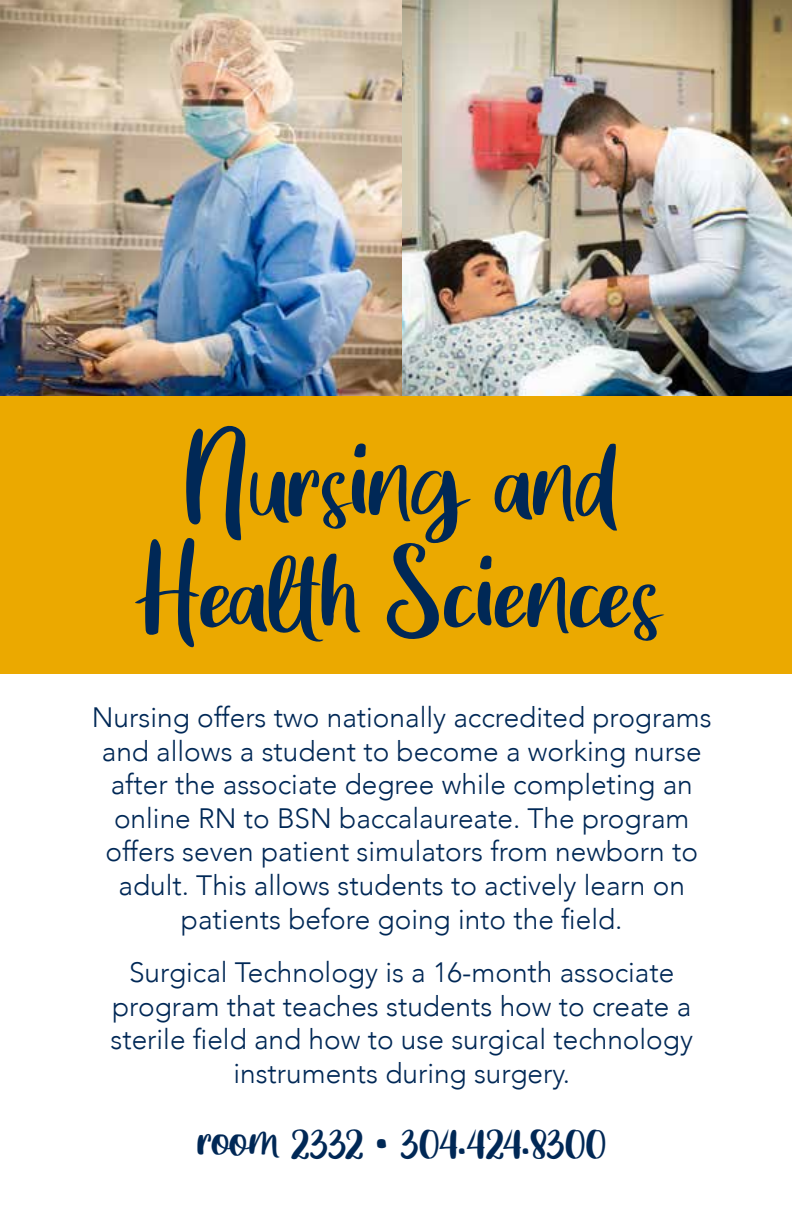
<style>
.page{position:relative;width:792px;height:1224px;background:#fff}
.page>*{position:absolute;margin:0;border:0;box-sizing:border-box;transform-origin:0 0}
.t1{font:72px/112px "Great Wishes";color:#002856;text-align:center}
.t2{font:32px "Great Wishes";color:#002856}
.t3{font:300 28px/33.6px "Avenir";color:#002856;text-align:center}
</style>
<div class="page">
<img style="left:0;top:0;width:792px;height:396px">
<div style="left:0;top:396px;width:792px;height:278px;background:#eba900"></div>
<h1 class="t1" style="left:141px;top:446px;width:522px">Nursing and<br>Health Sciences</h1>
<p class="t3" style="left:92px;top:700px;width:621px">Nursing offers two nationally accredited programs and allows a student to become a working nurse after the associate degree while completing an online RN to BSN baccalaureate. The program offers seven patient simulators from newborn to adult. This allows students to actively learn on patients before going into the field.</p>
<p class="t3" style="left:110px;top:956px;width:584px">Surgical Technology is a 16-month associate program that teaches students how to create a sterile field and how to use surgical technology instruments during surgery.</p>
<p class="t2" style="left:197px;top:1129px;width:410px">room 2332 • 304.424.8300</p>
</div>
